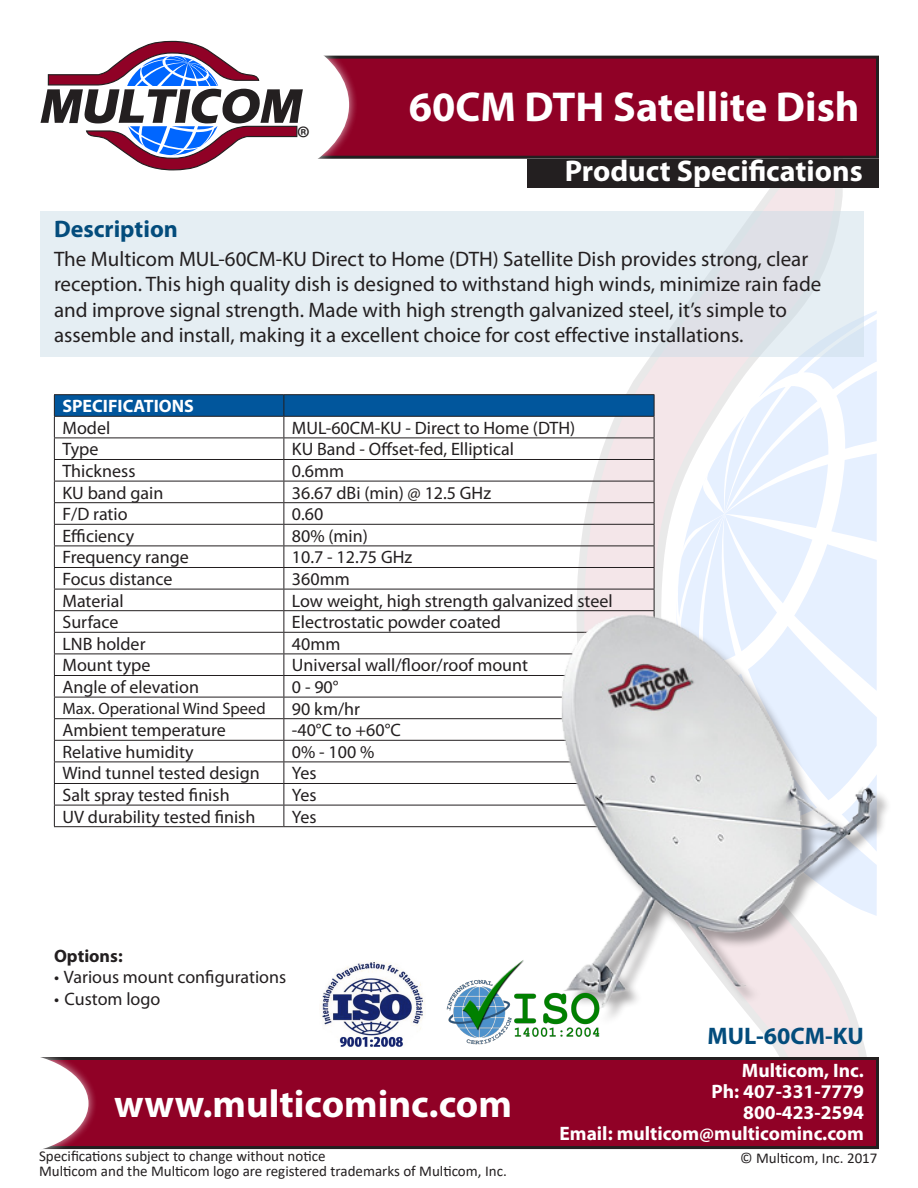
<style>
.page{position:relative;width:918px;height:1188px;background:#fff}
.page>*{position:absolute;margin:0;border:0;box-sizing:border-box;transform-origin:0 0}
.t1{font:700 42px "Myriad Pro";color:#fff}
.t2{font:700 39px "Myriad Pro";color:#fff}
.t3{font:33px "Myriad Pro";color:#231f20}
.t4{font:700 30px "Myriad Pro";color:#fff}
.t5{font:700 24px "Myriad Pro";color:#034c7c}
.t6{font:21px/25.2px "Myriad Pro";color:#231f20}
.t7{font:700 19.5px/21px "Myriad Pro";color:#fff;text-align:right}
.t8{font:18px "Myriad Pro";color:#231f20}
.t9{font:700 18px "Myriad Pro";color:#fff}
.t10{font:700 18px "Myriad Pro";color:#231f20}
.t11{font:16.5px "Myriad Pro";color:#231f20}
.t12{font:15px/15px "Calibri";color:#231f20}
</style>
<div class="page">
<svg style="left:579px;top:188px;width:288px;height:869px"></svg>
<svg style="left:676px;top:311px;width:201px;height:300px"></svg>
<div style="left:279px;top:57px;width:599px;height:100px;background:#900126"></div>
<div style="left:277px;top:56px;width:602px;height:103px;border:3px solid #231f20"></div>
<div style="left:40px;top:1059px;width:838px;height:89px;background:#900126"></div>
<div style="left:39px;top:1057px;width:840px;height:92px;border:3px solid #231f20"></div>
<div style="left:48px;top:7px;width:310px;height:195px;background:#fff"></div>
<div style="left:0;top:1042px;width:98px;height:123px;background:#fff;opacity:.75"></div>
<svg style="left:0;top:1052px;width:88px;height:103px"></svg>
<svg style="left:40px;top:40px;width:263px;height:131px"></svg>
<div style="left:527px;top:159px;width:352px;height:29px;background:#231f20"></div>
<hr style="left:54px;top:394px;width:230px;height:1px;background:#231f20">
<hr style="left:284px;top:394px;width:370px;height:1px;background:#231f20">
<svg style="left:53px;top:395px;width:602px;height:433px"></svg>
<div style="left:40px;top:212px;width:824px;height:145px;background:linear-gradient(to right,#e6f0f5,#e2e8ee)"></div>
<div style="left:563px;top:616px;width:330px;height:411px;background:#231f20;opacity:.4"></div>
<img style="left:549px;top:611px;width:330px;height:401px">
<img style="left:321px;top:962px;width:104px;height:85px">
<img style="left:446px;top:958px;width:157px;height:90px">
<p class="t5" style="left:54px;top:213px;width:125px">Description</p>
<p class="t3" style="left:297px;top:117px;width:15px">®</p>
<p class="t1" style="left:409px;top:79px;width:452px">60CM DTH Satellite Dish</p>
<h3 class="t4" style="left:565px;top:152px;width:300px">Product Specifications</h3>
<p class="t6" style="left:54px;top:246px;width:769px">The Multicom MUL-60CM-KU Direct to Home (DTH) Satellite Dish provides strong, clear reception. This high quality dish is designed to withstand high winds, minimize rain fade and improve signal strength. Made with high strength galvanized steel, it’s simple to assemble and install, making it a excellent choice for cost effective installations.</p>
<p class="t9" style="left:62px;top:394px;width:133px">SPECIFICATIONS</p>
<p class="t8" style="left:62px;top:417px;width:49px">Model</p>
<p class="t8" style="left:292px;top:417px;width:285px">MUL-60CM-KU - Direct to Home (DTH)</p>
<p class="t8" style="left:62px;top:438px;width:37px">Type</p>
<p class="t8" style="left:292px;top:438px;width:224px">KU Band - Offset-fed, Elliptical</p>
<p class="t8" style="left:62px;top:460px;width:75px">Thickness</p>
<p class="t8" style="left:292px;top:460px;width:54px">0.6mm</p>
<p class="t8" style="left:62px;top:482px;width:103px">KU band gain</p>
<p class="t8" style="left:292px;top:482px;width:201px">36.67 dBi (min) @ 12.5 GHz</p>
<p class="t8" style="left:62px;top:503px;width:67px">F/D ratio</p>
<p class="t8" style="left:292px;top:503px;width:33px">0.60</p>
<p class="t8" style="left:62px;top:525px;width:73px">Efficiency</p>
<p class="t8" style="left:292px;top:525px;width:77px">80% (min)</p>
<p class="t8" style="left:62px;top:546px;width:128px">Frequency range</p>
<p class="t8" style="left:292px;top:546px;width:122px">10.7 - 12.75 GHz</p>
<p class="t8" style="left:62px;top:568px;width:112px">Focus distance</p>
<p class="t8" style="left:292px;top:568px;width:59px">360mm</p>
<p class="t8" style="left:62px;top:590px;width:63px">Material</p>
<p class="t8" style="left:292px;top:590px;width:322px">Low weight, high strength galvanized steel</p>
<p class="t8" style="left:62px;top:611px;width:58px">Surface</p>
<p class="t8" style="left:292px;top:611px;width:211px">Electrostatic powder coated</p>
<p class="t8" style="left:62px;top:633px;width:85px">LNB holder</p>
<p class="t8" style="left:292px;top:633px;width:50px">40mm</p>
<p class="t8" style="left:62px;top:654px;width:89px">Mount type</p>
<p class="t8" style="left:292px;top:654px;width:238px">Universal wall/floor/roof mount</p>
<p class="t8" style="left:62px;top:676px;width:138px">Angle of elevation</p>
<p class="t8" style="left:292px;top:676px;width:48px">0 - 90°</p>
<p class="t11" style="left:62px;top:698px;width:205px">Max. Operational Wind Speed</p>
<p class="t8" style="left:292px;top:698px;width:70px">90 km/hr</p>
<p class="t8" style="left:62px;top:719px;width:165px">Ambient temperature</p>
<p class="t8" style="left:292px;top:719px;width:110px">-40°C to +60°C</p>
<p class="t8" style="left:62px;top:741px;width:133px">Relative humidity</p>
<p class="t8" style="left:292px;top:741px;width:84px">0% - 100 %</p>
<p class="t8" style="left:62px;top:762px;width:199px">Wind tunnel tested design</p>
<p class="t8" style="left:292px;top:762px;width:26px">Yes</p>
<p class="t8" style="left:62px;top:784px;width:169px">Salt spray tested finish</p>
<p class="t8" style="left:292px;top:784px;width:26px">Yes</p>
<p class="t8" style="left:62px;top:806px;width:194px">UV durability tested finish</p>
<p class="t8" style="left:292px;top:806px;width:26px">Yes</p>
<p class="t10" style="left:54px;top:944px;width:70px">Options:</p>
<p class="t8" style="left:54px;top:966px;width:234px">• Various mount configurations</p>
<p class="t8" style="left:54px;top:988px;width:108px">• Custom logo</p>
<h2 class="t2" style="left:114px;top:1078px;width:399px">www.multicominc.com</h2>
<p class="t12" style="left:39px;top:1148px;width:469px">Specifications subject to change without notice<br>Multicom and the Multicom logo are registered trademarks of Multicom, Inc.</p>
<p class="t5" style="left:708px;top:1020px;width:158px">MUL-60CM-KU</p>
<p class="t7" style="left:559px;top:1060px;width:306px">Multicom, Inc.<br>Ph: 407-331-7779<br>800-423-2594<br>Email: multicom@multicominc.com</p>
<p class="t12" style="left:740px;top:1150px;width:139px">© Multicom, Inc. 2017</p>
</div>
